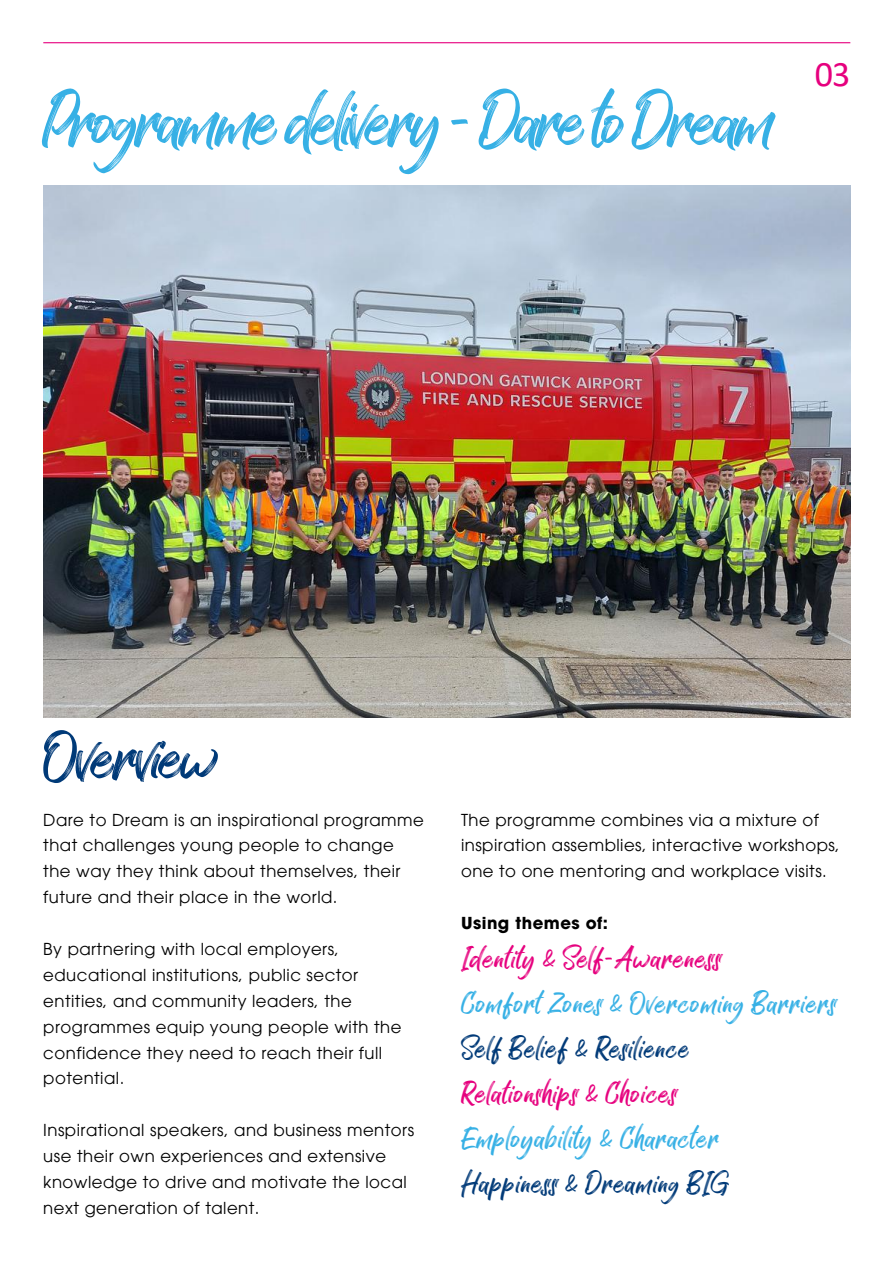
<style>
.page{position:relative;width:894px;height:1264px;background:#fff}
.page>*{position:absolute;margin:0;border:0;box-sizing:border-box;transform-origin:0 0}
.t1{font:70.5px "Kaiya Land";letter-spacing:-.05em;color:#36b0e5}
.t2{font:63px "Kaiya Land";letter-spacing:-.03em;color:#003a78}
.t3{font:36px "Calibri";color:#e6007e}
.t4{font:28.5px "Kaiya Land";letter-spacing:.03em;color:#36b0e5}
.t5{font:28.5px "Kaiya Land";letter-spacing:.03em;color:#e6007e}
.t6{font:28.5px "Kaiya Land";letter-spacing:.03em;color:#003a78}
.t7{font:16.5px/25.8px "ITC Avant Garde Pro";letter-spacing:.03em;color:#000}
.t8{font:700 16.5px "ITC Avant Garde Pro";letter-spacing:.03em;color:#000}
</style>
<div class="page">
<img style="left:43px;top:185px;width:807px;height:533px">
<hr style="left:43px;top:42px;width:807px;height:1px;background:#e6007e">
<h1 class="t1" style="left:42px;top:71px;width:733px">Programmedelivery-DaretoDream</h1>
<h3 class="t3" style="left:814px;top:58px;width:37px">03</h3>
<h2 class="t2" style="left:43px;top:712px;width:175px">Overview</h2>
<p class="t7" style="left:43px;top:808px;width:382px">Dare to Dream is an inspirational programme that challenges young people to change the way they think about themselves, their future and their place in the world.</p>
<p class="t7" style="left:43px;top:938px;width:359px">By partnering with local employers, educational institutions, public sector entities, and community leaders, the programmes equip young people with the confidence they need to reach their full potential.</p>
<p class="t7" style="left:43px;top:1119px;width:372px">Inspirational speakers, and business mentors use their own experiences and extensive knowledge to drive and motivate the local next generation of talent.</p>
<p class="t7" style="left:461px;top:808px;width:380px">The programme combines via a mixture of inspiration assemblies, interactive workshops, one to one mentoring and workplace visits.</p>
<p class="t8" style="left:461px;top:916px;width:148px">Using themes of:</p>
<h3 class="t5" style="left:461px;top:938px;width:261px">Identity &amp; Self-Awareness</h3>
<h3 class="t4" style="left:461px;top:983px;width:376px">Comfort Zones &amp; Overcoming Barriers</h3>
<h3 class="t6" style="left:461px;top:1028px;width:229px">Self Belief &amp; Resilience</h3>
<h3 class="t5" style="left:461px;top:1073px;width:217px">Relationships &amp; Choices</h3>
<h3 class="t4" style="left:461px;top:1118px;width:259px">Employability &amp; Character</h3>
<h3 class="t6" style="left:461px;top:1163px;width:269px">Happiness &amp; Dreaming BIG</h3>
</div>
